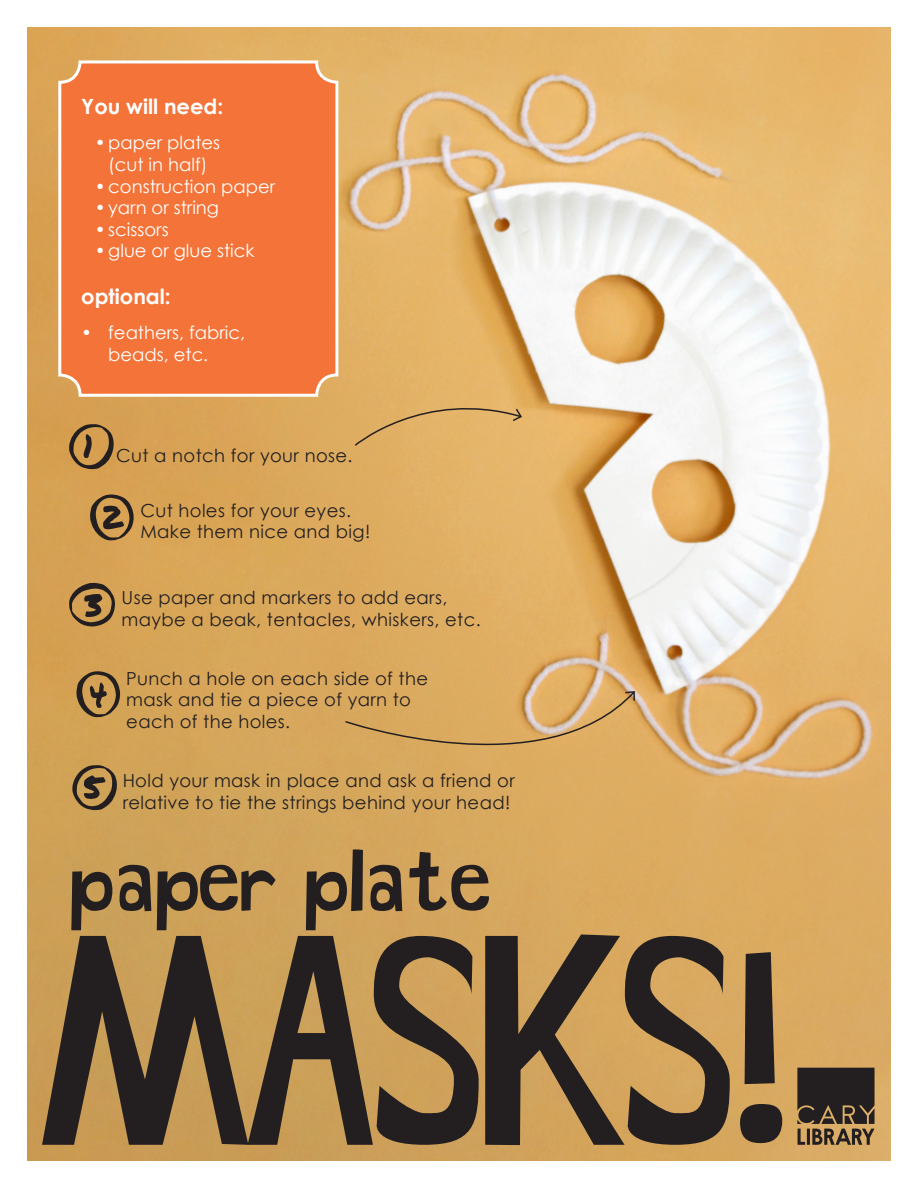
<style>
.page{position:relative;width:918px;height:1188px;background:#fff}
.page>*{position:absolute;margin:0;border:0;box-sizing:border-box;transform-origin:0 0}
.title_2{font:285px "Hand Drawn Shapes";letter-spacing:-.02em;color:#231f20}
.title_1{font:90px "Hand Drawn Shapes";letter-spacing:-.02em;color:#231f20}
.t1{font:700 21px "Century Gothic";color:#fff}
.t2{font:18px/21.6px "Century Gothic";letter-spacing:.02em;color:#231f20}
.t3{font:18px/21.6px "Century Gothic";color:#fff;text-align:center}
</style>
<div class="page">
<img style="left:27px;top:28px;width:864px;height:1133px">
<div style="left:60px;top:62px;width:277px;height:333px;background:#f37338;border-radius:20px"></div>
<div style="left:58px;top:60px;width:280px;height:337px;border:3px solid #fff;border-radius:20px"></div>
<svg style="left:797px;top:1068px;width:78px;height:77px;background:#4c3f30"></svg>
<svg style="left:69px;top:424px;width:45px;height:45px;background:#9d7640"></svg>
<svg style="left:90px;top:494px;width:44px;height:46px;background:#8e6d3f"></svg>
<svg style="left:69px;top:583px;width:46px;height:44px;background:#8f6e3f"></svg>
<svg style="left:76px;top:671px;width:45px;height:46px;background:#977542"></svg>
<svg style="left:72px;top:765px;width:45px;height:45px;background:#8b6e40"></svg>
<div style="left:354px;top:388px;width:169px;height:58px;background:#e3b368"></div>
<svg style="left:345px;top:690px;width:291px;height:99px;background:#d8a961"></svg>
<p class="t1" style="left:81px;top:91px;width:143px">You will need:</p>
<p class="t3" style="left:95px;top:132px;width:127px">•paper plates (cut in half)</p>
<p class="t3" style="left:95px;top:175px;width:182px">•construction paper</p>
<p class="t3" style="left:95px;top:197px;width:126px">•yarn or string</p>
<p class="t3" style="left:95px;top:218px;width:75px">•scissors</p>
<p class="t3" style="left:95px;top:240px;width:161px">•glue or glue stick</p>
<p class="t1" style="left:81px;top:281px;width:91px">optional:</p>
<p class="t3" style="left:81px;top:322px;width:165px">• feathers, fabric, beads, etc.</p>
<p class="t2" style="left:116px;top:444px;width:238px">Cut a notch for your nose.</p>
<p class="t2" style="left:140px;top:499px;width:231px">Cut holes for your eyes.<br>Make them nice and big!</p>
<p class="t2" style="left:122px;top:586px;width:361px">Use paper and markers to add ears, maybe a beak, tentacles, whiskers, etc.</p>
<p class="t2" style="left:126px;top:667px;width:303px">Punch a hole on each side of the mask and tie a piece of yarn to each of the holes.</p>
<p class="t2" style="left:123px;top:770px;width:394px">Hold your mask in place and ask a friend or relative to tie the strings behind your head!</p>
<p class="title_1" style="left:69px;top:829px;width:423px">paper plate</p>
<p class="title_2" style="left:42px;top:885px;width:755px">MASKS!</p>
</div>
